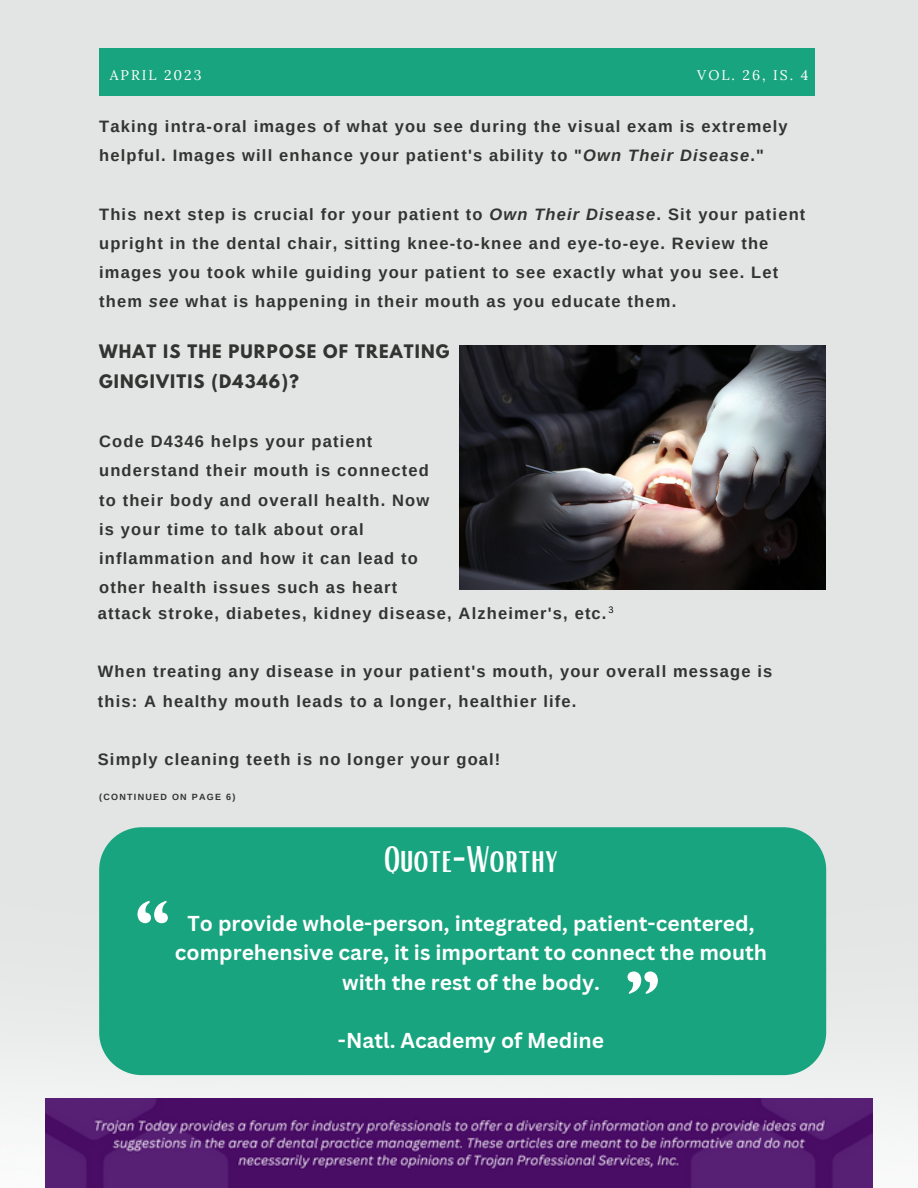
<style>
.page{position:relative;width:918px;height:1188px;background:#e2e5e4}
.page>*{position:absolute;margin:0;border:0;box-sizing:border-box;transform-origin:0 0}
.t1{font:36px "Bright";color:#fff}
.t2{font:700 21px/29.2px "Canva Sans";color:#fff;text-align:center}
.t3{font:700 16.5px/29.2px "Arimo";letter-spacing:.07em;color:#323432}
.t4{font:700 16.5px/29.2px "League Spartan";letter-spacing:.07em;color:#323432}
.t5{font:13.95px "Lora";letter-spacing:.14em;color:#fff}
.t6{font:700 9px "Arimo";letter-spacing:.14em;color:#323432}
.t7{font:9px "Canva Sans";color:#000}
.s1{font-style:italic}
</style>
<div class="page">
<div style="left:99px;top:49px;width:716px;height:46px;background:#18a47e"></div>
<img style="left:0;top:867px;width:918px;height:321px">
<img style="left:459px;top:345px;width:367px;height:244px">
<div style="left:99px;top:827px;width:727px;height:248px;background:#18a47e"></div>
<svg style="left:137px;top:901px;width:31px;height:22px"></svg>
<svg style="left:628px;top:972px;width:30px;height:22px"></svg>
<img style="left:46px;top:1098px;width:827px;height:90px">
<p class="t5" style="left:110px;top:66px;width:93px">APRIL 2023</p>
<p class="t5" style="left:697px;top:66px;width:113px">VOL. 26, IS. 4</p>
<p class="t3" style="left:99px;top:111px;width:690px">Taking intra-oral images of what you see during the visual exam is extremely helpful. Images will enhance your patient's ability to "<span class="s1">Own Their Disease</span>."</p>
<p class="t3" style="left:99px;top:199px;width:708px">This next step is crucial for your patient to <span class="s1">Own Their Disease</span>. Sit your patient upright in the dental chair, sitting knee-to-knee and eye-to-eye. Review the images you took while guiding your patient to see exactly what you see. Let them <span class="s1">see</span> what is happening in their mouth as you educate them.</p>
<p class="t4" style="left:99px;top:339px;width:352px">WHAT IS THE PURPOSE OF TREATING<br>GINGIVITIS (D4346)?</p>
<p class="t3" style="left:99px;top:427px;width:332px">Code D4346 helps your patient understand their mouth is connected to their body and overall health. Now is your time to talk about oral inflammation and how it can lead to other health issues such as heart</p>
<p class="t3" style="left:98px;top:598px;width:510px">attack stroke, diabetes, kidney disease, Alzheimer's, etc.</p>
<p class="t7" style="left:608px;top:603px;width:7px">3</p>
<p class="t3" style="left:98px;top:657px;width:676px">When treating any disease in your patient's mouth, your overall message is this: A healthy mouth leads to a longer, healthier life.</p>
<p class="t3" style="left:98px;top:745px;width:404px">Simply cleaning teeth is no longer your goal!</p>
<p class="t6" style="left:99px;top:792px;width:138px">(CONTINUED ON PAGE 6)</p>
<h1 class="t1" style="left:384px;top:836px;width:175px">Quote-Worthy</h1>
<p class="t2" style="left:175px;top:908px;width:594px">To provide whole-person, integrated, patient-centered, comprehensive care, it is important to connect the mouth with the rest of the body.</p>
<p class="t2" style="left:338px;top:1025px;width:268px">-Natl. Academy of Medine</p>
</div>
